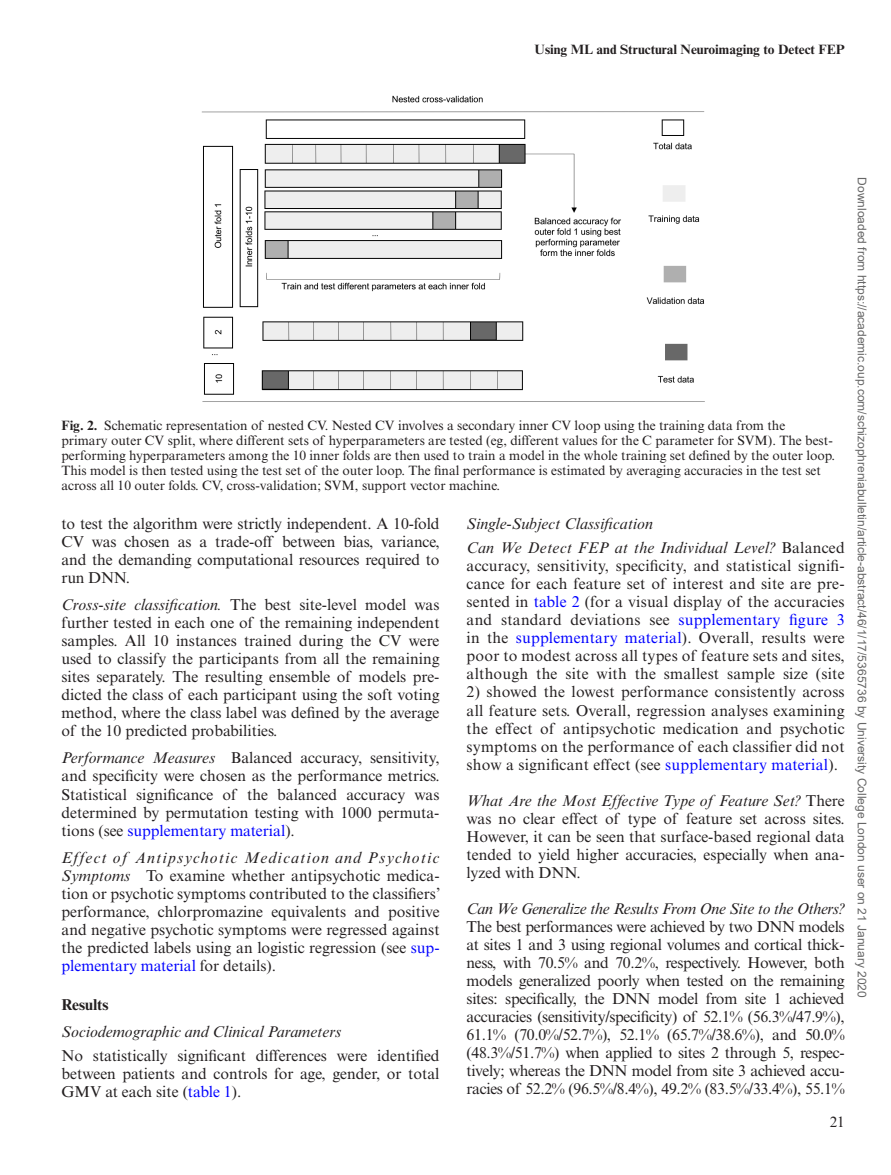
<style>
.page{position:relative;width:891px;height:1175px;background:#fff}
.page>*{position:absolute;margin:0;border:0;box-sizing:border-box;transform-origin:0 0}
.t1{font:15.75px/18px "Times New Roman MT Std";color:#231f20;text-align:justify}
.t2{font:italic 15.75px/24px "Times New Roman MT Std";color:#231f20}
.t3{font:italic 15.75px "Times New Roman MT Std";letter-spacing:-.02em;color:#231f20}
.t4{font:700 15.75px "Times New Roman MT Std";color:#231f20}
.t5{font:15px "Times New Roman MT Std";color:#231f20}
.t6{font:13.5px/15px "Times New Roman MT Std";color:#231f20}
.t7{font:700 13.5px "Times New Roman MT Std";color:#231f20}
.t8{font:12px "Arial";color:#666}
.s1{font-weight:700}
.s2{font-style:italic}
.s3{color:#00f}
.s4{font-style:normal}
</style>
<div class="page">
<img style="left:202px;top:95px;width:503px;height:307px">
<p class="t7" style="left:535px;top:41px;width:311px">Using ML and Structural Neuroimaging to Detect FEP</p>
<p class="t6" style="left:62px;top:418px;width:775px"><span class="s1">Fig. 2.</span> Schematic representation of nested CV. Nested CV involves a secondary inner CV loop using the training data from the<br>primary outer CV split, where different sets of hyperparameters are tested (eg, different values for the C parameter for SVM). The best&shy;performing hyperparameters among the 10 inner folds are then used to train a model in the whole training set defined by the outer loop.<br>This model is then tested using the test set of the outer loop. The final performance is estimated by averaging accuracies in the test set across all 10 outer folds. CV, cross-validation; SVM, support vector machine.</p>
<p class="t1" style="left:62px;top:515px;width:380px">to test the algorithm were strictly independent. A 10-fold CV was chosen as a trade-off between bias, variance, and the demanding computational resources required to run DNN.</p>
<p class="t1" style="left:62px;top:596px;width:380px"><span class="s2">Cross-site classification.</span> The best site-level model was further tested in each one of the remaining independent samples. All 10 instances trained during the CV were used to classify the participants from all the remaining sites separately. The resulting ensemble of models pre&shy;dicted the class of each participant using the soft voting method, where the class label was defined by the average of the 10 predicted probabilities.</p>
<p class="t1" style="left:62px;top:749px;width:380px"><span class="s2">Performance Measures</span> Balanced accuracy, sensitivity, and specificity were chosen as the performance metrics.<br>Statistical significance of the balanced accuracy was determined by permutation testing with 1000 permuta&shy;tions (see <span class="s3">supplementary material</span>).</p>
<p class="t1" style="left:62px;top:848px;width:380px"><span class="s2">Effect of Antipsychotic Medication and Psychotic Symptoms</span> To examine whether antipsychotic medica&shy;tion or psychotic symptoms contributed to the classifiers’ performance, chlorpromazine equivalents and positive and negative psychotic symptoms were regressed against the predicted labels using an logistic regression (see <span class="s3">sup&shy;plementary material</span> for details).</p>
<p class="t4" style="left:62px;top:994px;width:49px">Results</p>
<p class="t2" style="left:62px;top:1019px;width:281px">Sociodemographic and Clinical Parameters</p>
<p class="t1" style="left:62px;top:1046px;width:380px">No statistically significant differences were identified between patients and controls for age, gender, or total GMV at each site (<span class="s3">table 1</span>).</p>
<p class="t2" style="left:466px;top:512px;width:380px">Single-Subject Classification<br>Can We Detect FEP at the Individual Level? <span class="s4">Balanced</span></p>
<p class="t1" style="left:466px;top:557px;width:380px">accuracy, sensitivity, specificity, and statistical signifi&shy;cance for each feature set of interest and site are pre&shy;sented in <span class="s3">table 2</span> (for a visual display of the accuracies and standard deviations see <span class="s3">supplementary figure 3 </span>in the <span class="s3">supplementary material</span>). Overall, results were poor to modest across all types of feature sets and sites, although the site with the smallest sample size (site</p>
<p class="t1" style="left:466px;top:683px;width:380px">2) showed the lowest performance consistently across all feature sets. Overall, regression analyses examining the effect of antipsychotic medication and psychotic symptoms on the performance of each classifier did not show a significant effect (see <span class="s3">supplementary material</span>).</p>
<p class="t1" style="left:466px;top:791px;width:380px"><span class="s2">What Are the Most Effective Type of Feature Set?</span> There was no clear effect of type of feature set across sites.<br>However, it can be seen that surface-based regional data tended to yield higher accuracies, especially when ana&shy;lyzed with DNN.</p>
<p class="t3" style="left:466px;top:899px;width:380px">Can We Generalize the Results From One Site to the Others?</p>
<p class="t1" style="left:466px;top:917px;width:380px">The best performances were achieved by two DNN models at sites 1 and 3 using regional volumes and cortical thick&shy;ness, with 70.5% and 70.2%, respectively. However, both models generalized poorly when tested on the remaining sites: specifically, the DNN model from site 1 achieved accuracies (sensitivity/specificity) of 52.1% (56.3%/47.9%), 61.1% (70.0%/52.7%), 52.1% (65.7%/38.6%), and 50.0% (48.3%/51.7%) when applied to sites 2 through 5, respec&shy;tively; whereas the DNN model from site 3 achieved accu&shy;racies of 52.2% (96.5%/8.4%), 49.2% (83.5%/33.4%), 55.1%</p>
<p class="t5" style="left:830px;top:1113px;width:16px">21</p>
<p class="t8" style="left:866px;top:177px;width:822px;rotate:90deg">Downloaded from https://academic.oup.com/schizophreniabulletin/article-abstract/46/1/17/5365736 by University College London user on 21 January 2020</p>
</div>
